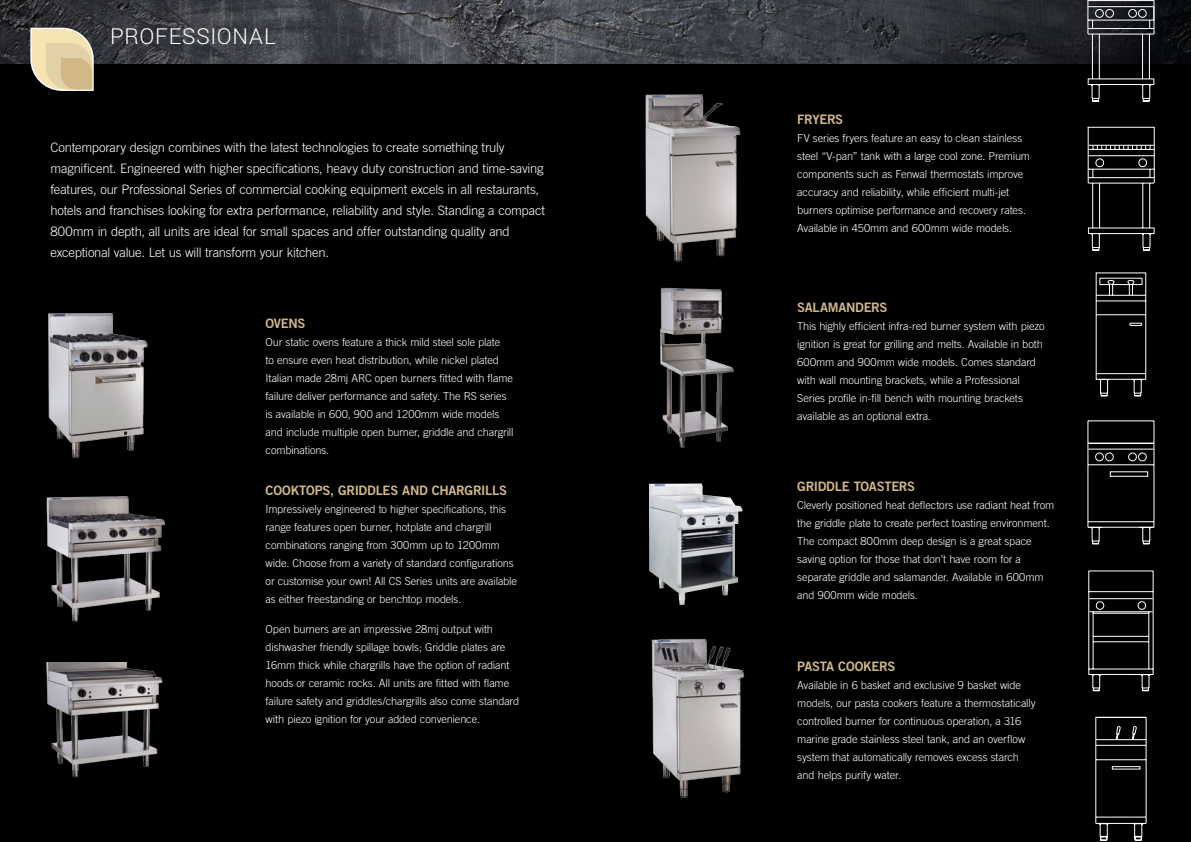
<style>
.page{position:relative;width:1191px;height:842px;background:#fff}
.page>*{position:absolute;margin:0;border:0;box-sizing:border-box;transform-origin:0 0}
.t1{font:300 22px "Roboto";letter-spacing:.03em;color:#fff}
.t2{font:300 13px/21px "Trade Gothic";letter-spacing:-.015em;color:#fff}
.t3{font:13px "Trade Gothic Bold Two";letter-spacing:-.02em;color:#d2b887}
.t4{font:300 11px/18px "Trade Gothic";letter-spacing:-.01em;color:#fff}
</style>
<div class="page">
<div style="left:595px;top:0;width:596px;height:842px;background:#000"></div>
<div style="left:0;top:0;width:595px;height:842px;background:#000"></div>
<img style="left:0;top:0;width:1191px;height:64px">
<img style="left:48px;top:313px;width:100px;height:146px">
<img style="left:651px;top:639px;width:94px;height:159px">
<svg style="left:30px;top:28px;width:64px;height:63px;background:#cebf99"></svg>
<img style="left:649px;top:483px;width:93px;height:123px">
<img style="left:46px;top:496px;width:120px;height:126px">
<img style="left:660px;top:287px;width:74px;height:161px">
<svg style="left:1087px;top:0;width:68px;height:841px"></svg>
<img style="left:645px;top:94px;width:96px;height:167px">
<img style="left:46px;top:663px;width:117px;height:115px">
<h1 class="t1" style="left:110px;top:21px;width:167px">PROFESSIONAL</h1>
<p class="t2" style="left:50px;top:137px;width:496px">Contemporary design combines with the latest technologies to create something truly magnificent. Engineered with higher specifications, heavy duty construction and time-saving features, our Professional Series of commercial cooking equipment excels in all restaurants, hotels and franchises looking for extra performance, reliability and style. Standing a compact 800mm in depth, all units are ideal for small spaces and offer outstanding quality and exceptional value. Let us will transform your kitchen.</p>
<p class="t3" style="left:266px;top:315px;width:41px">OVENS</p>
<p class="t4" style="left:266px;top:333px;width:249px">Our static ovens feature a thick mild steel sole plate<br>to ensure even heat distribution, while nickel plated Italian made 28mj ARC open burners fitted with flame failure deliver performance and safety. The RS series is available in 600, 900 and 1200mm wide models and include multiple open burner, griddle and chargrill combinations.</p>
<p class="t3" style="left:266px;top:483px;width:243px">COOKTOPS, GRIDDLES AND CHARGRILLS</p>
<p class="t4" style="left:265px;top:500px;width:253px">Impressively engineered to higher specifications, this range features open burner, hotplate and chargrill combinations ranging from 300mm up to 1200mm wide. Choose from a variety of standard configurations or customise your own! All CS Series units are available as either freestanding or benchtop models.</p>
<p class="t4" style="left:265px;top:620px;width:255px">Open burners are an impressive 28mj output with dishwasher friendly spillage bowls; Griddle plates are 16mm thick while chargrills have the option of radiant hoods or ceramic rocks. All units are fitted with flame failure safety and griddles/chargrills also come standard with piezo ignition for your added convenience.</p>
<p class="t3" style="left:797px;top:111px;width:47px">FRYERS</p>
<p class="t4" style="left:797px;top:129px;width:234px">FV series fryers feature an easy to clean stainless steel “V-pan” tank with a large cool zone. Premium components such as Fenwal thermostats improve accuracy and reliability, while efficient multi-jet burners optimise performance and recovery rates.<br>Available in 450mm and 600mm wide models.</p>
<p class="t3" style="left:797px;top:300px;width:92px">SALAMANDERS</p>
<p class="t4" style="left:797px;top:317px;width:249px">This highly efficient infra-red burner system with piezo ignition is great for grilling and melts. Available in both 600mm and 900mm wide models. Comes standard with wall mounting brackets, while a Professional Series profile in-fill bench with mounting brackets available as an optional extra.</p>
<p class="t3" style="left:797px;top:478px;width:119px">GRIDDLE TOASTERS</p>
<p class="t4" style="left:797px;top:496px;width:258px">Cleverly positioned heat deflectors use radiant heat from the griddle plate to create perfect toasting environment.<br>The compact 800mm deep design is a great space saving option for those that don’t have room for a separate griddle and salamander. Available in 600mm and 900mm wide models.</p>
<p class="t3" style="left:797px;top:658px;width:100px">PASTA COOKERS</p>
<p class="t4" style="left:797px;top:676px;width:240px">Available in 6 basket and exclusive 9 basket wide models, our pasta cookers feature a thermostatically controlled burner for continuous operation, a 316 marine grade stainless steel tank, and an overflow system that automatically removes excess starch and helps purify water.</p>
</div>
